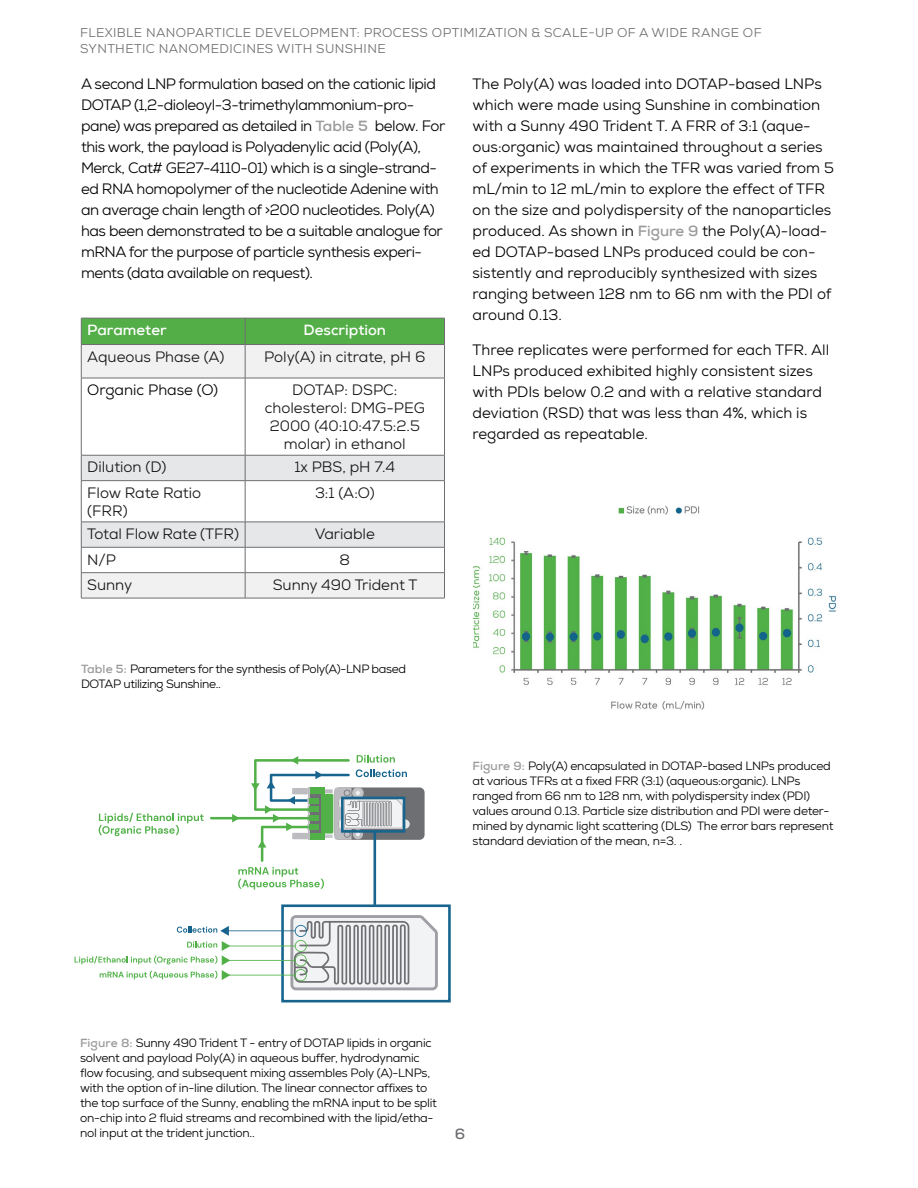
<style>
.page{position:relative;width:918px;height:1188px;background:#fff}
.page>*{position:absolute;margin:0;border:0;box-sizing:border-box;transform-origin:0 0}
.t1{font:15px/21px "Nexa";letter-spacing:-.005em;color:#000}
.t2{font:15px/21px "Nexa";letter-spacing:-.03em;color:#000}
.t3{font:15px/18px "Nexa";color:#161617;text-align:center}
.t4{font:700 15px "Nexa";color:#fff}
.t5{font:15px "Nexa";color:#000101}
.t6{font:700 15px "Nexa";color:#6d6e71}
.t7{font:12.75px/16.5px "Nexa";letter-spacing:.03em;color:#6d6e71}
.t8{font:12px/15px "Nexa";letter-spacing:-.02em;color:#000}
.s1{font-weight:700;color:#999a9c}
</style>
<div class="page">
<svg style="left:82px;top:345px;width:362px;height:110px"></svg>
<hr style="left:81px;top:345px;width:1px;height:33px;background:#6d6e71">
<hr style="left:444px;top:345px;width:1px;height:33px;background:#6d6e71">
<hr style="left:81px;top:378px;width:1px;height:77px;background:#6d6e71">
<hr style="left:444px;top:378px;width:1px;height:77px;background:#6d6e71">
<hr style="left:81px;top:598px;width:164px;height:1px;background:#6d6e71">
<hr style="left:245px;top:598px;width:200px;height:1px;background:#6d6e71">
<div style="left:81px;top:318px;width:364px;height:26px;background:#53ae47"></div>
<hr style="left:81px;top:344px;width:164px;height:1px;background:#6d6e71">
<hr style="left:245px;top:344px;width:200px;height:1px;background:#6d6e71">
<hr style="left:245px;top:345px;width:1px;height:33px;background:#6d6e71">
<hr style="left:81px;top:378px;width:164px;height:1px;background:#6d6e71">
<hr style="left:245px;top:378px;width:200px;height:1px;background:#6d6e71">
<hr style="left:245px;top:378px;width:1px;height:77px;background:#6d6e71">
<svg style="left:81px;top:455px;width:364px;height:143px"></svg>
<div style="left:281px;top:904px;width:170px;height:98px;border:3px solid #17658e"></div>
<div style="left:334px;top:787px;width:91px;height:53px;background:#6e6f72;border-radius:5px"></div>
<svg style="left:99px;top:813px;width:105px;height:23px"></svg>
<hr style="left:210px;top:817px;width:102px;height:2px;background:#51b148">
<svg style="left:75px;top:926px;width:155px;height:54px"></svg>
<hr style="left:227px;top:930px;width:68px;height:1px;background:#17658e">
<hr style="left:227px;top:975px;width:68px;height:1px;background:#51b148">
<hr style="left:227px;top:960px;width:68px;height:1px;background:#51b148">
<hr style="left:227px;top:946px;width:68px;height:1px;background:#51b148">
<svg style="left:290px;top:915px;width:148px;height:75px"></svg>
<svg style="left:232px;top:755px;width:178px;height:153px"></svg>
<img style="left:473px;top:505px;width:363px;height:205px">
<p class="t7" style="left:80px;top:24px;width:683px">FLEXIBLE NANOPARTICLE DEVELOPMENT: PROCESS OPTIMIZATION &amp; SCALE-UP OF A WIDE RANGE OF<br>SYNTHETIC NANOMEDICINES WITH SUNSHINE</p>
<p class="t2" style="left:81px;top:74px;width:366px">A second LNP formulation based on the cationic lipid DOTAP (1,2-dioleoyl-3-trimethylammonium-pro&shy;pane) was prepared as detailed in <span class="s1">Table 5</span> below. For this work, the payload is Polyadenylic acid (Poly(A), Merck, Cat# GE27-4110-01) which is a single-strand&shy;ed RNA homopolymer of the nucleotide Adenine with an average chain length of &gt;200 nucleotides. Poly(A) has been demonstrated to be a suitable analogue for mRNA for the purpose of particle synthesis experi&shy;ments (data available on request).</p>
<p class="t1" style="left:472px;top:74px;width:363px">The Poly(A) was loaded into DOTAP-based LNPs which were made using Sunshine in combination with a Sunny 490 Trident T. A FRR of 3:1 (aque&shy;ous:organic) was maintained throughout a series of experiments in which the TFR was varied from 5 mL/min to 12 mL/min to explore the effect of TFR on the size and polydispersity of the nanoparticles produced. As shown in <span class="s1">Figure 9</span> the Poly(A)-load&shy;ed DOTAP-based LNPs produced could be con&shy;sistently and reproducibly synthesized with sizes ranging between 128 nm to 66 nm with the PDI of around 0.13.</p>
<p class="t1" style="left:472px;top:339px;width:358px">Three replicates were performed for each TFR. All LNPs produced exhibited highly consistent sizes with PDIs below 0.2 and with a relative standard deviation (RSD) that was less than 4%, which is regarded as repeatable.</p>
<p class="t4" style="left:87px;top:321px;width:81px">Parameter</p>
<p class="t4" style="left:304px;top:321px;width:84px">Description</p>
<p class="t3" style="left:87px;top:348px;width:139px">Aqueous Phase (A)</p>
<p class="t3" style="left:264px;top:348px;width:163px">Poly(A) in citrate, pH 6</p>
<p class="t5" style="left:87px;top:381px;width:132px">Organic Phase (O)</p>
<p class="t3" style="left:265px;top:381px;width:162px">DOTAP: DSPC: cholesterol: DMG-PEG<br>2000 (40:10:47.5:2.5 molar) in ethanol</p>
<p class="t3" style="left:87px;top:458px;width:81px">Dilution (D)</p>
<p class="t3" style="left:294px;top:458px;width:102px">1x PBS, pH 7.4</p>
<p class="t3" style="left:87px;top:484px;width:115px;text-align:left">Flow Rate Ratio (FRR)</p>
<p class="t3" style="left:315px;top:484px;width:61px">3:1 (A:O)</p>
<p class="t3" style="left:87px;top:525px;width:153px">Total Flow Rate (TFR)</p>
<p class="t3" style="left:315px;top:525px;width:62px">Variable</p>
<p class="t3" style="left:87px;top:550px;width:30px">N/P</p>
<p class="t3" style="left:340px;top:550px;width:12px">8</p>
<p class="t3" style="left:87px;top:576px;width:46px">Sunny</p>
<p class="t3" style="left:273px;top:576px;width:146px">Sunny 490 Trident T</p>
<p class="t8" style="left:81px;top:661px;width:327px"><span class="s1">Table 5:</span> Parameters for the synthesis of Poly(A)-LNP based<br>DOTAP utilizing Sunshine..</p>
<p class="t8" style="left:472px;top:758px;width:362px"><span class="s1">Figure 9:</span> Poly(A) encapsulated in DOTAP-based LNPs produced at various TFRs at a fixed FRR (3:1) (aqueous:organic). LNPs ranged from 66 nm to 128 nm, with polydispersity index (PDI) values around 0.13. Particle size distribution and PDI were deter&shy;mined by dynamic light scattering (DLS) The error bars represent standard deviation of the mean, n=3. .</p>
<p class="t8" style="left:80px;top:1035px;width:358px"><span class="s1">Figure 8:</span> Sunny 490 Trident T - entry of DOTAP lipids in organic solvent and payload Poly(A) in aqueous buffer, hydrodynamic flow focusing, and subsequent mixing assembles Poly (A)-LNPs, with the option of in-line dilution. The linear connector affixes to the top surface of the Sunny, enabling the mRNA input to be split on-chip into 2 fluid streams and recombined with the lipid/etha&shy;nol input at the trident junction..</p>
<p class="t6" style="left:455px;top:1124px;width:12px">6</p>
</div>
